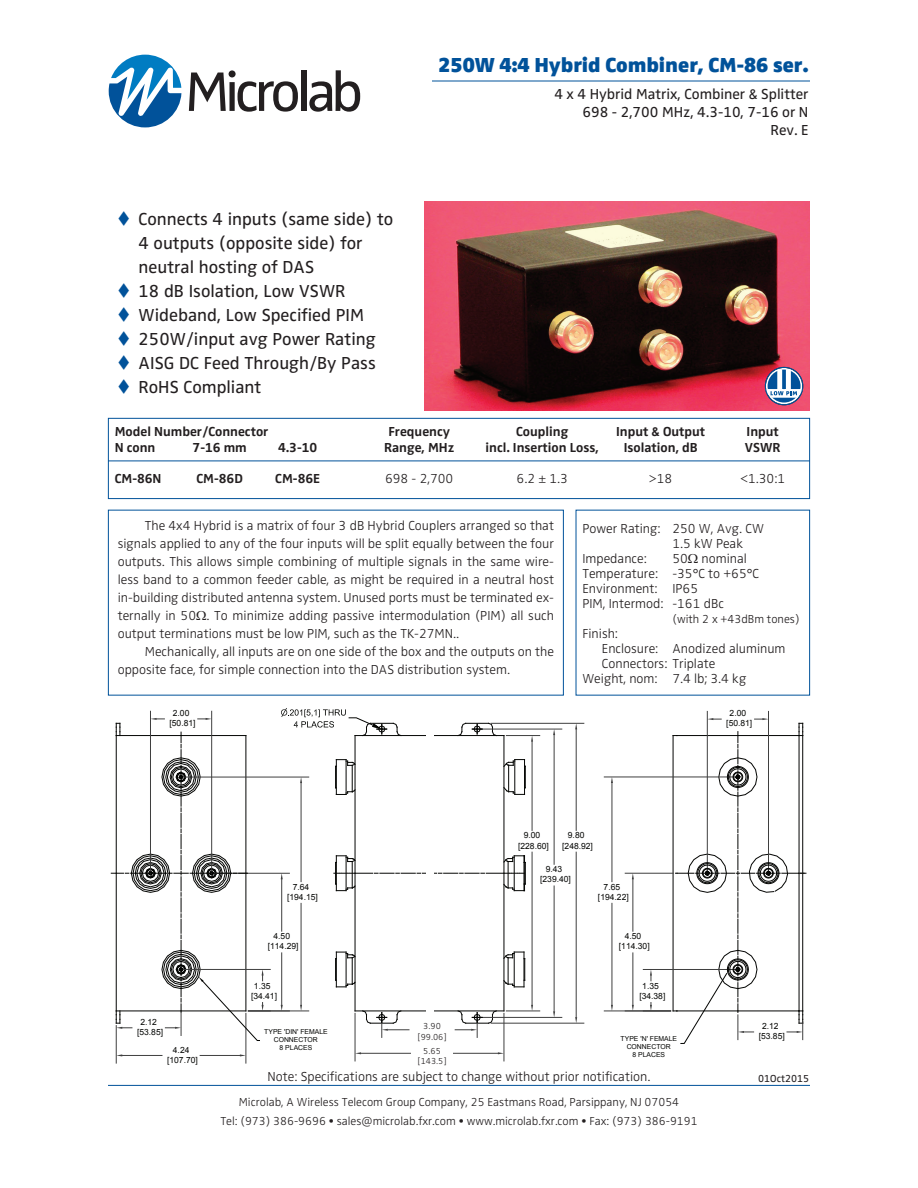
<style>
.page{position:relative;width:918px;height:1188px;background:#fff}
.page>*{position:absolute;margin:0;border:0;box-sizing:border-box;transform-origin:0 0}
.t1{font:900 21px "Zwo Pro";color:#01529a}
.t2{font:18px/24px "Zwo Pro";color:#231f20}
.t3{font:15px/18px "Zwo Pro";color:#231f20;text-align:right}
.t4{font:300 13.5px/18px "Zwo Pro";color:#231f20}
.t5{font:700 13.5px "Zwo Pro";color:#231f20}
.t6{font:300 12px/18.9px "Zwo Pro";color:#231f20;text-align:center}
.t7{font:10.5px "Zwo Pro";color:#231f20}
.t8{font:300 9px/10.8px "Zwo Pro";color:#231f20;text-align:center}
.t9{font:8.55px/10.2px "Arial";color:#040503;text-align:center}
.t10{font:6.9px/7.6px "Arial";color:#040503;text-align:center}
.s1{color:#01529a}
</style>
<div class="page">
<svg style="left:189px;top:70px;width:109px;height:42px"></svg>
<div style="left:301px;top:70px;width:5px;height:41px;background:#231f20"></div>
<svg style="left:309px;top:70px;width:51px;height:42px"></svg>
<svg style="left:109px;top:55px;width:72px;height:72px"></svg>
<hr style="left:108px;top:1085px;width:702px;height:1px;background:#01529a">
<img style="left:424px;top:202px;width:386px;height:208px">
<div style="left:108px;top:418px;width:702px;height:81px;border:1px solid #01529a"></div>
<hr style="left:108px;top:461px;width:702px;height:1px;background:#01529a">
<hr style="left:432px;top:81px;width:378px;height:1px;background:#01529a">
<svg style="left:765px;top:367px;width:38px;height:38px"></svg>
<svg style="left:768px;top:370px;width:33px;height:33px"></svg>
<div style="left:765px;top:367px;width:38px;height:38px;border:1px solid #01529a;border-radius:50%"></div>
<svg style="left:765px;top:368px;width:39px;height:30px"></svg>
<svg style="left:110px;top:708px;width:697px;height:356px"></svg>
<div style="left:426px;top:730px;width:8px;height:285px;background:#fff"></div>
<h2 class="t2" style="left:139px;top:207px;width:256px;text-indent:-22px"><span class="s1">▼</span> Connects 4 inputs (same side) to<br>4 outputs (opposite side) for neutral hosting of DAS</h2>
<h2 class="t2" style="left:117px;top:279px;width:230px"><span class="s1">▼</span> 18 dB Isolation, Low VSWR</h2>
<h2 class="t2" style="left:117px;top:303px;width:249px"><span class="s1">▼</span> Wideband, Low Specified PIM</h2>
<h2 class="t2" style="left:117px;top:327px;width:260px"><span class="s1">▼</span> 250W/input avg Power Rating</h2>
<h2 class="t2" style="left:117px;top:351px;width:260px"><span class="s1">▼</span> AISG DC Feed Through/By Pass</h2>
<h2 class="t2" style="left:117px;top:375px;width:146px"><span class="s1">▼</span> RoHS Compliant</h2>
<h1 class="t1" style="left:439px;top:52px;width:371px">250W 4:4 Hybrid Combiner, CM-86 ser.</h1>
<p class="t3" style="left:554px;top:85px;width:256px">4 x 4 Hybrid Matrix, Combiner &amp; Splitter<br>698 - 2,700 MHz, 4.3-10, 7-16 or N<br>Rev. E</p>
<p class="t5" style="left:115px;top:423px;width:155px">Model Number/Connector</p>
<p class="t5" style="left:388px;top:423px;width:63px">Frequency</p>
<p class="t5" style="left:516px;top:423px;width:54px">Coupling</p>
<p class="t5" style="left:616px;top:423px;width:91px">Input &amp; Output</p>
<p class="t5" style="left:747px;top:423px;width:34px">Input</p>
<p class="t5" style="left:115px;top:439px;width:42px">N conn</p>
<p class="t5" style="left:193px;top:439px;width:56px">7-16 mm</p>
<p class="t5" style="left:278px;top:439px;width:41px">4.3-10</p>
<p class="t5" style="left:384px;top:439px;width:72px">Range, MHz</p>
<p class="t5" style="left:486px;top:439px;width:115px">incl. Insertion Loss,</p>
<p class="t5" style="left:624px;top:439px;width:75px">Isolation, dB</p>
<p class="t5" style="left:745px;top:439px;width:37px">VSWR</p>
<p class="t5" style="left:115px;top:471px;width:48px">CM-86N</p>
<p class="t5" style="left:197px;top:471px;width:48px">CM-86D</p>
<p class="t5" style="left:275px;top:471px;width:46px">CM-86E</p>
<p class="t4" style="left:385px;top:470px;width:70px">698 - 2,700</p>
<p class="t4" style="left:517px;top:470px;width:53px">6.2 ± 1.3</p>
<p class="t4" style="left:649px;top:470px;width:25px">&gt;18</p>
<p class="t4" style="left:740px;top:470px;width:46px">&lt;1.30:1</p>
<p class="t4" style="left:118px;top:517px;width:438px;text-align:justify;text-indent:27px">The 4x4 Hybrid is a matrix of four 3 dB Hybrid Couplers arranged so that signals applied to any of the four inputs will be split equally between the four outputs. This allows simple combining of multiple signals in the same wire&shy;less band to a common feeder cable, as might be required in a neutral host in-building distributed antenna system. Unused ports must be terminated ex&shy;ternally in 50 . To minimize adding passive intermodulation (PIM) all such output terminations must be low PIM, such as the TK-27MN..</p>
<p class="t4" style="left:118px;top:643px;width:438px;text-indent:27px">Mechanically, all inputs are on one side of the box and the outputs on the opposite face, for simple connection into the DAS distribution system.</p>
<p class="t9" style="left:170px;top:708px;width:28px">2.00 [50.81]</p>
<p class="t4" style="left:582px;top:520px;width:183px">Power Rating: 250 W, Avg. CW</p>
<p class="t4" style="left:672px;top:535px;width:72px">1.5 kW Peak</p>
<p class="t4" style="left:582px;top:550px;width:66px">Impedance:</p>
<p class="t4" style="left:582px;top:551px;width:178px;line-height:15px;text-indent:90px">50 nominal<br>Temperature: -35°C to +65°C<br>Environment: IP65<br>PIM, Intermod: -161 dBc</p>
<p class="t6" style="left:672px;top:610px;width:129px">(with 2 x +43dBm tones)</p>
<p class="t4" style="left:582px;top:625px;width:37px">Finish:</p>
<p class="t4" style="left:602px;top:640px;width:185px">Enclosure: Anodized aluminum</p>
<p class="t4" style="left:602px;top:655px;width:115px">Connectors: Triplate</p>
<p class="t4" style="left:582px;top:670px;width:165px">Weight, nom: 7.4 lb; 3.4 kg</p>
<p class="t9" style="left:726px;top:708px;width:28px">2.00 [50.81]</p>
<p class="t9" style="left:518px;top:830px;width:32px">9.00 [228.60]</p>
<p class="t9" style="left:562px;top:830px;width:32px">9.80 [248.92]</p>
<p class="t9" style="left:287px;top:881px;width:32px">7.64 [194.15]</p>
<p class="t9" style="left:540px;top:864px;width:32px">9.43 [239.40]</p>
<p class="t9" style="left:598px;top:881px;width:32px">7.65 [194.22]</p>
<p class="t9" style="left:268px;top:931px;width:32px">4.50 [114.29]</p>
<p class="t9" style="left:619px;top:931px;width:32px">4.50 [114.30]</p>
<p class="t9" style="left:251px;top:981px;width:28px">1.35 [34.41]</p>
<p class="t9" style="left:639px;top:981px;width:28px">1.35 [34.38]</p>
<p class="t9" style="left:137px;top:1017px;width:28px">2.12 [53.85]</p>
<p class="t9" style="left:418px;top:1019px;width:28px">3.12 [79.25]</p>
<p class="t9" style="left:416px;top:1042px;width:32px">4.87 [123.70]</p>
<p class="t9" style="left:759px;top:1021px;width:28px">2.12 [53.85]</p>
<p class="t8" style="left:417px;top:1021px;width:32px">3.90 [99.06]</p>
<p class="t8" style="left:417px;top:1046px;width:32px">5.65 [143.5]</p>
<p class="t4" style="left:268px;top:1068px;width:384px">Note: Specifications are subject to change without prior notification.</p>
<p class="t7" style="left:758px;top:1072px;width:53px">01Oct2015</p>
<p class="t10" style="left:264px;top:1028px;width:65px">TYPE 'DIN' FEMALE<br>CONNECTOR<br>8 PLACES</p>
<p class="t10" style="left:621px;top:1034px;width:58px;line-height:8.2px">TYPE 'N' FEMALE<br>CONNECTOR<br>8 PLACES</p>
<p class="t9" style="left:167px;top:1044px;width:32px">4.24 [107.70]</p>
<p class="t6" style="left:220px;top:1093px;width:479px">Microlab, A Wireless Telecom Group Company, 25 Eastmans Road, Parsippany, NJ 07054<br>Tel: (973) 386-9696 • sales@microlab.fxr.com • www.microlab.fxr.com • Fax: (973) 386-9191</p>
</div>
